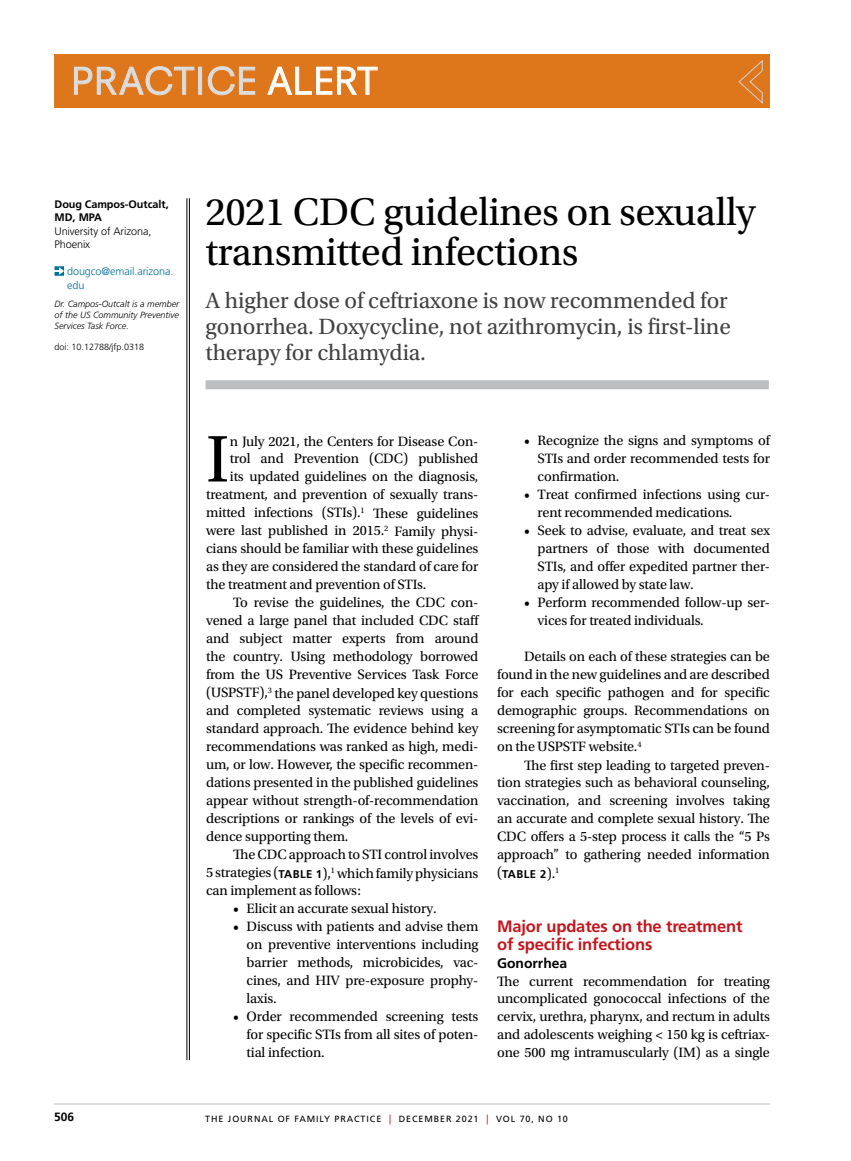
<style>
.page{position:relative;width:851px;height:1161px;background:#fff}
.page>*{position:absolute;margin:0;border:0;box-sizing:border-box;transform-origin:0 0}
.t1{font:69.45px "Utopia Std";color:#000}
.t2{font:40.5px/40.5px "Utopia Std";letter-spacing:-.01em;color:#000}
.t3{font:36px "Neuzeit SLT Std";letter-spacing:.025em;color:#dcddde}
.t4{font:23.25px/26.2px "Utopia Std";letter-spacing:-.005em;color:#414042}
.t5{font:700 16.5px/18px "Frutiger LT Std";letter-spacing:-.01em;color:#c4161c}
.t6{font:14.25px/18px "Utopia Std";letter-spacing:-.01em;color:#000;text-align:justify}
.t7{font:700 13.8px "Frutiger LT Std";color:#000}
.t8{font:700 12px "Frutiger LT Std";color:#000}
.t9{font:700 11.25px "Frutiger LT Std";letter-spacing:.04em;color:#000}
.t10{font:300 10.8px/13.5px "Frutiger LT Std";letter-spacing:-.01em;color:#000}
.t11{font:700 10.8px/13.5px "Frutiger LT Std";color:#000}
.t12{font:300 10.8px/13.5px "Frutiger LT Std";letter-spacing:-.01em;color:#007296}
.t13{font:italic 300 9px/11.2px "Frutiger LT Std";color:#000;text-align:justify}
.t14{font:9px "Frutiger LT Std";letter-spacing:.1em;color:#000}
.t15{font:300 9px "Frutiger LT Std";color:#000}
.s1{color:#fff}
.s2{font-family:"Frutiger LT Std";font-weight:700;font-size:11.25px}
.s3{font-family:"Utopia Std";font-weight:400;font-size:14.25px}
.s4{font-size:9.9px;color:#c4161c}
</style>
<div class="page">
<div style="left:54px;top:54px;width:716px;height:54px;background:#de761c"></div>
<svg style="left:738px;top:60px;width:25px;height:44px"></svg>
<hr style="left:54px;top:1104px;width:716px;height:1px;background:#bcbec0">
<hr style="left:189px;top:198px;width:1px;height:862px;background:#000">
<hr style="left:187px;top:198px;width:1px;height:862px;background:#000">
<svg style="left:54px;top:266px;width:10px;height:10px"></svg>
<div style="left:205px;top:380px;width:563px;height:9px;background:#bcbec0"></div>
<svg style="left:74px;top:66px;width:120px;height:29px"></svg>
<div style="left:198px;top:67px;width:4px;height:27px;border:1px solid #dcddde"></div>
<svg style="left:208px;top:66px;width:47px;height:29px"></svg>
<svg style="left:267px;top:67px;width:110px;height:28px"></svg>
<h3 class="t3" style="left:71px;top:59px;width:307px">PRACTICE <span class="s1">ALERT</span></h3>
<p class="t11" style="left:54px;top:197px;width:116px">Doug Campos-Outcalt,<br>MD, MPA</p>
<p class="t10" style="left:54px;top:224px;width:98px">University of Arizona,<br>Phoenix</p>
<p class="t12" style="left:67px;top:265px;width:108px">dougco@email.arizona. edu</p>
<p class="t13" style="left:54px;top:298px;width:126px">Dr. Campos-Outcalt is a member of the US Community Preventive Services Task Force.</p>
<p class="t15" style="left:54px;top:342px;width:91px">doi: 10.12788/jfp.0318</p>
<h2 class="t2" style="left:205px;top:192px;width:551px">2021 CDC guidelines on sexually transmitted infections</h2>
<h3 class="t4" style="left:205px;top:288px;width:526px">A higher dose of ceftriaxone is now recommended for gonorrhea. Doxycycline, not azithromycin, is first-line therapy for chlamydia.</h3>
<h1 class="t1" style="left:206px;top:421px;width:25px">I</h1>
<p class="t6" style="left:230px;top:432px;width:250px">n July 2021, the Centers for Disease Con-</p>
<p class="t6" style="left:230px;top:450px;width:250px">trol and Prevention (CDC) published</p>
<p class="t6" style="left:230px;top:468px;width:250px">its updated guidelines on the diagnosis,</p>
<p class="t6" style="left:206px;top:486px;width:274px">treatment, and prevention of sexually trans-</p>
<p class="t6" style="left:206px;top:504px;width:274px">mitted infections (STIs).<sup>1</sup> These guidelines</p>
<p class="t6" style="left:206px;top:522px;width:274px">were last published in 2015.<sup>2</sup> Family physi-</p>
<p class="t6" style="left:206px;top:540px;width:274px">cians should be familiar with these guidelines</p>
<p class="t6" style="left:206px;top:558px;width:274px">as they are considered the standard of care for</p>
<p class="t6" style="left:206px;top:576px;width:222px">the treatment and prevention of STIs.</p>
<p class="t6" style="left:233px;top:594px;width:247px">To revise the guidelines, the CDC con-</p>
<p class="t6" style="left:206px;top:612px;width:275px">vened a large panel that included CDC staff</p>
<p class="t6" style="left:206px;top:630px;width:274px">and subject matter experts from around</p>
<p class="t6" style="left:206px;top:648px;width:274px">the country. Using methodology borrowed</p>
<p class="t6" style="left:206px;top:666px;width:274px">from the US Preventive Services Task Force</p>
<p class="t6" style="left:206px;top:684px;width:274px">(USPSTF),<sup>3</sup> the panel developed key questions</p>
<p class="t6" style="left:206px;top:702px;width:274px">and completed systematic reviews using a</p>
<p class="t6" style="left:206px;top:720px;width:274px">standard approach. The evidence behind key</p>
<p class="t6" style="left:206px;top:738px;width:274px">recommendations was ranked as high, medi-</p>
<p class="t6" style="left:206px;top:756px;width:274px">um, or low. However, the specific recommen-</p>
<p class="t6" style="left:206px;top:774px;width:274px">dations presented in the published guidelines</p>
<p class="t6" style="left:206px;top:792px;width:274px">appear without strength-of-recommendation</p>
<p class="t6" style="left:206px;top:810px;width:274px">descriptions or rankings of the levels of evi-</p>
<p class="t6" style="left:206px;top:828px;width:144px">dence supporting them.</p>
<p class="t6" style="left:233px;top:846px;width:247px">The CDC approach to STI control involves</p>
<p class="t6" style="left:206px;top:864px;width:274px">5 strategies (<span class="s2">TABLE 1</span>),<sup>1</sup> which family physicians</p>
<p class="t6" style="left:206px;top:882px;width:156px">can implement as follows:</p>
<p class="t6" style="left:233px;top:900px;width:205px">• Elicit an accurate sexual history.</p>
<p class="t6" style="left:246px;top:918px;width:233px;text-indent:-13px">• Discuss with patients and advise them on preventive interventions including barrier methods, microbicides, vac&shy;cines, and HIV pre-exposure prophy&shy;laxis.</p>
<p class="t6" style="left:246px;top:1008px;width:233px;text-indent:-13px">• Order recommended screening tests for specific STIs from all sites of poten&shy;tial infection.</p>
<p class="t6" style="left:537px;top:432px;width:234px;text-indent:-13px">• Recognize the signs and symptoms of STIs and order recommended tests for confirmation.</p>
<p class="t6" style="left:537px;top:486px;width:234px;text-indent:-13px">• Treat confirmed infections using cur&shy;rent recommended medications.</p>
<p class="t6" style="left:537px;top:522px;width:234px;text-indent:-13px">• Seek to advise, evaluate, and treat sex partners of those with documented STIs, and offer expedited partner ther&shy;apy if allowed by state law.</p>
<p class="t6" style="left:537px;top:594px;width:234px;text-indent:-13px">• Perform recommended follow-up ser&shy;vices for treated individuals.</p>
<p class="t6" style="left:497px;top:648px;width:274px;text-indent:27px">Details on each of these strategies can be found in the new guidelines and are described for each specific pathogen and for specific demographic groups. Recommendations on screening for asymptomatic STIs can be found on the USPSTF website.<sup>4</sup></p>
<p class="t6" style="left:497px;top:756px;width:274px;text-indent:27px">The first step leading to targeted preven&shy;tion strategies such as behavioral counseling, vaccination, and screening involves taking an accurate and complete sexual history. The CDC offers a 5-step process it calls the “5 Ps approach” to gathering needed information</p>
<p class="t9" style="left:497px;top:867px;width:64px"><span class="s3">(</span>TABLE 2<span class="s3">).</span><sup>1</sup></p>
<p class="t5" style="left:497px;top:917px;width:247px">Major updates on the treatment of specific infections</p>
<p class="t7" style="left:497px;top:955px;width:72px">Gonorrhea</p>
<p class="t6" style="left:497px;top:972px;width:274px">The current recommendation for treating uncomplicated gonococcal infections of the cervix, urethra, pharynx, and rectum in adults and adolescents weighing &lt; 150 kg is ceftriax&shy;one 500 mg intramuscularly (IM) as a single</p>
<p class="t8" style="left:54px;top:1110px;width:22px">506</p>
<p class="t14" style="left:205px;top:1113px;width:364px">THE JOURNAL OF FAMILY PRACTICE <span class="s4">|</span> DECEMBER 2021 <span class="s4">|</span> VOL 70, NO 10</p>
</div>
